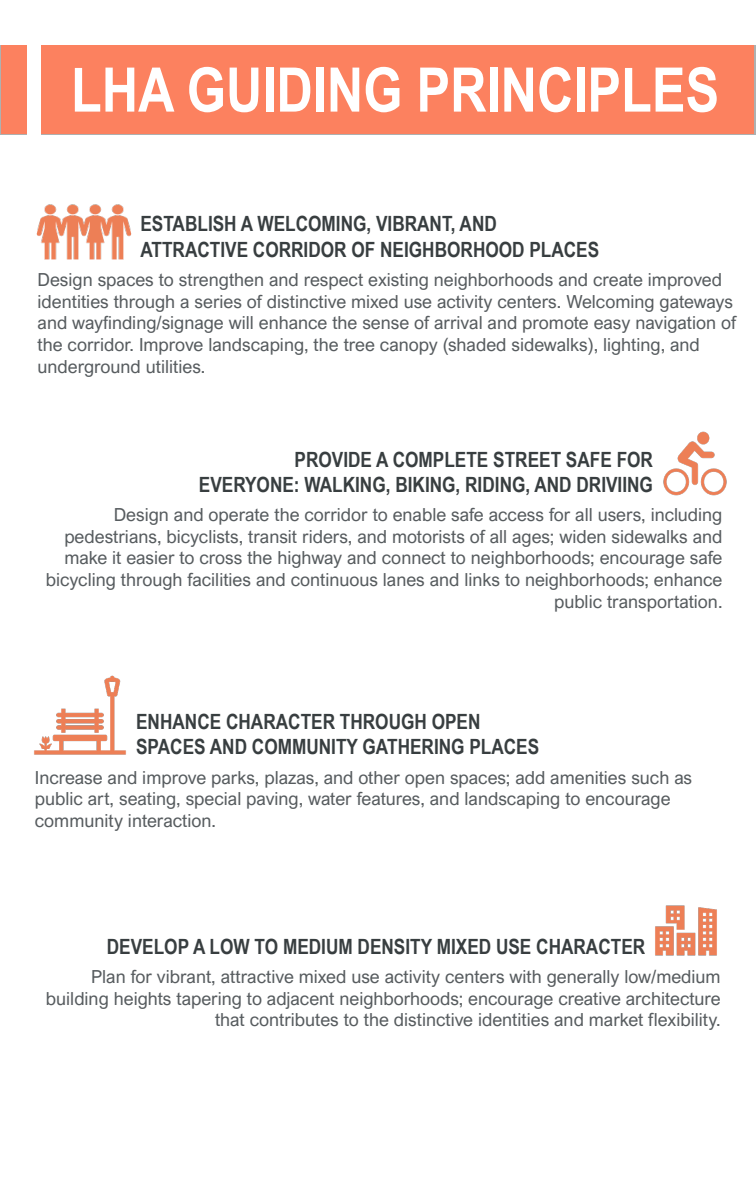
<style>
.page{position:relative;width:756px;height:1188px;background:#fff}
.page>*{position:absolute;margin:0;border:0;box-sizing:border-box;transform-origin:0 0}
.t1{font:700 61.5px "Arial Narrow";color:#fff}
.t2{font:700 21px "Arial Narrow";color:#383e40}
.t3{font:18px/21.6px "Arial Nova";color:#575c5f}
</style>
<div class="page">
<div style="left:1px;top:45px;width:752px;height:89px;background:#fc815f"></div>
<div style="left:28px;top:39px;width:13px;height:115px;background:#fff"></div>
<img style="left:36px;top:204px;width:96px;height:56px">
<img style="left:663px;top:431px;width:64px;height:65px">
<img style="left:34px;top:675px;width:92px;height:80px">
<img style="left:655px;top:905px;width:62px;height:51px">
<p class="t1" style="left:71px;top:43px;width:650px">LHA GUIDING PRINCIPLES</p>
<p class="t2" style="left:140px;top:208px;width:358px">ESTABLISH A WELCOMING, VIBRANT, AND</p>
<p class="t2" style="left:140px;top:233px;width:460px">ATTRACTIVE CORRIDOR OF NEIGHBORHOOD PLACES</p>
<p class="t3" style="left:38px;top:269px;width:700px">Design spaces to strengthen and respect existing neighborhoods and create improved identities through a series of distinctive mixed use activity centers. Welcoming gateways and wayfinding/signage will enhance the sense of arrival and promote easy navigation of the corridor. Improve landscaping, the tree canopy (shaded sidewalks), lighting, and</p>
<p class="t3" style="left:38px;top:355px;width:169px">underground utilities.</p>
<p class="t2" style="left:295px;top:443px;width:360px">PROVIDE A COMPLETE STREET SAFE FOR</p>
<p class="t2" style="left:199px;top:469px;width:456px">EVERYONE: WALKING, BIKING, RIDING, AND DRIVIING</p>
<p class="t3" style="left:114px;top:504px;width:610px">Design and operate the corridor to enable safe access for all users, including</p>
<p class="t3" style="left:64px;top:526px;width:660px">pedestrians, bicyclists, transit riders, and motorists of all ages; widen sidewalks and make it easier to cross the highway and connect to neighborhoods; encourage safe</p>
<p class="t3" style="left:46px;top:569px;width:678px">bicycling through facilities and continuous lanes and links to neighborhoods; enhance</p>
<p class="t3" style="left:554px;top:590px;width:170px">public transportation.</p>
<p class="t2" style="left:136px;top:706px;width:346px">ENHANCE CHARACTER THROUGH OPEN</p>
<p class="t2" style="left:136px;top:731px;width:405px">SPACES AND COMMUNITY GATHERING PLACES</p>
<p class="t3" style="left:35px;top:766px;width:659px">Increase and improve parks, plazas, and other open spaces; add amenities such as</p>
<p class="t3" style="left:35px;top:788px;width:637px">public art, seating, special paving, water features, and landscaping to encourage</p>
<p class="t3" style="left:35px;top:810px;width:183px">community interaction.</p>
<p class="t2" style="left:107px;top:931px;width:540px">DEVELOP A LOW TO MEDIUM DENSITY MIXED USE CHARACTER</p>
<p class="t3" style="left:91px;top:966px;width:631px">Plan for vibrant, attractive mixed use activity centers with generally low/medium</p>
<p class="t3" style="left:46px;top:987px;width:676px;text-align:right">building heights tapering to adjacent neighborhoods; encourage creative architecture that contributes to the distinctive identities and market flexibility.</p>
</div>
